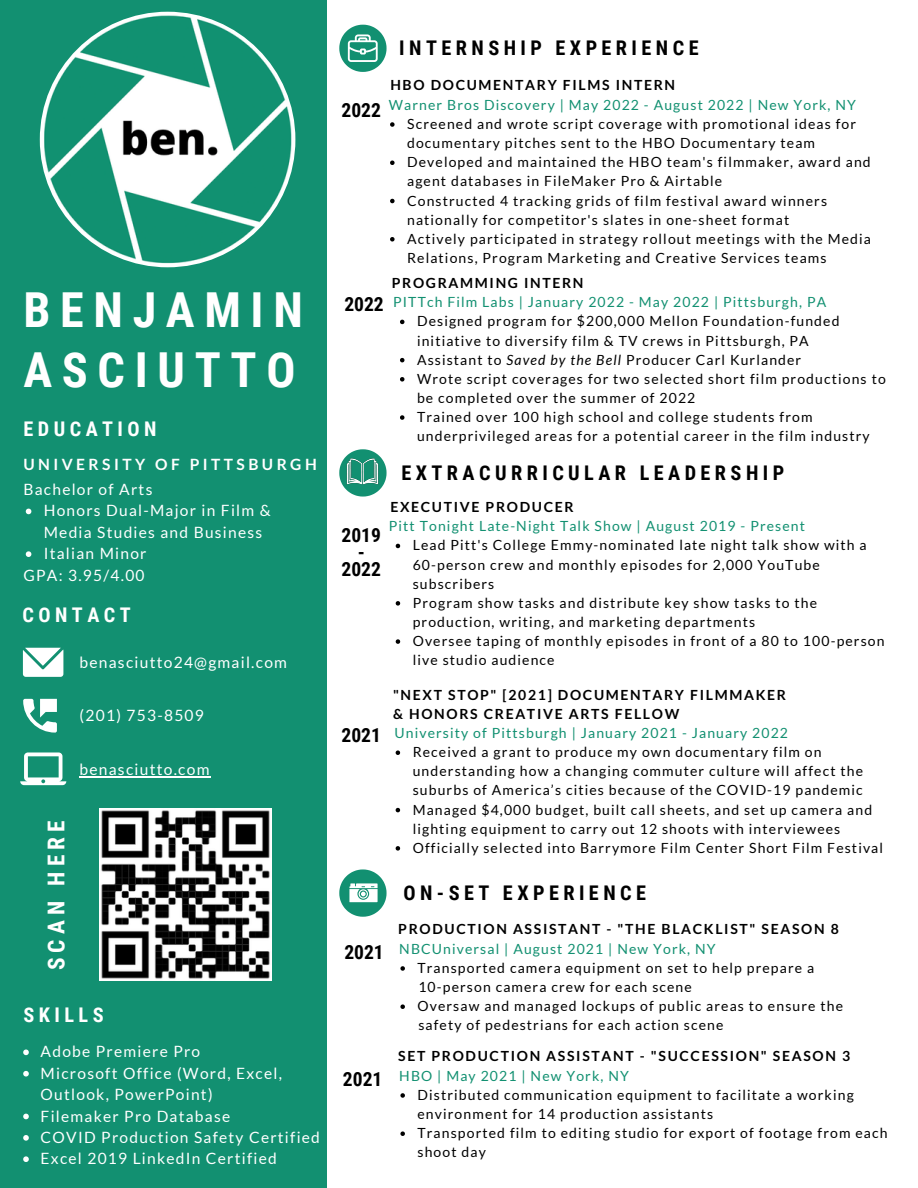
<style>
.page{position:relative;width:918px;height:1188px;background:#fff}
.page>*{position:absolute;margin:0;border:0;box-sizing:border-box;transform-origin:0 0}
.t1{font:700 48.3px/59.7px "Roboto Condensed";letter-spacing:.2em;color:#fff}
.t2{font:700 23.25px "Roboto Condensed";letter-spacing:.22em;color:#fff}
.t3{font:700 20.25px "Roboto Condensed";letter-spacing:.22em;color:#000}
.t4{font:700 20.25px "Roboto Condensed";letter-spacing:.22em;color:#fff}
.t5{font:700 19.5px/16.8px "Roboto Condensed";color:#000;text-align:center}
.t6{font:15.6px/21.3px "Lato";letter-spacing:.08em;color:#fff}
.t7{font:700 15.6px "Lato";letter-spacing:.22em;color:#fff}
.t8{font:13.95px/19.2px "Lato";letter-spacing:.08em;color:#000}
.t9{font:13.95px/19.2px "Lato";letter-spacing:.08em;color:#010101}
.t10{font:13.95px "Lato";letter-spacing:.08em;color:#129071}
.t11{font:700 13.95px/19.2px "Lato";letter-spacing:.12em;color:#000}
.s1{font-style:italic}
.s2{color:#000}
</style>
<div class="page">
<div style="left:0;top:0;width:327px;height:1188px;background:#129071"></div>
<img style="left:40px;top:12px;width:255px;height:255px;border-radius:50%">
<svg style="left:339px;top:25px;width:48px;height:47px"></svg>
<svg style="left:339px;top:869px;width:48px;height:48px"></svg>
<svg style="left:339px;top:449px;width:48px;height:48px"></svg>
<img style="left:342px;top:451px;width:42px;height:41px">
<svg style="left:23px;top:648px;width:40px;height:29px"></svg>
<svg style="left:20px;top:752px;width:46px;height:33px"></svg>
<svg style="left:23px;top:699px;width:34px;height:34px"></svg>
<img style="left:99px;top:808px;width:172px;height:172px">
<svg style="left:400px;top:966px;width:5px;height:5px"></svg>
<svg style="left:400px;top:1004px;width:5px;height:5px"></svg>
<svg style="left:26px;top:509px;width:5px;height:5px"></svg>
<svg style="left:26px;top:551px;width:5px;height:6px"></svg>
<hr style="left:80px;top:776px;width:131px;height:1px;background:#fff">
<svg style="left:390px;top:122px;width:5px;height:5px"></svg>
<svg style="left:390px;top:161px;width:5px;height:4px"></svg>
<svg style="left:390px;top:199px;width:5px;height:4px"></svg>
<svg style="left:390px;top:237px;width:5px;height:5px"></svg>
<svg style="left:400px;top:1093px;width:5px;height:5px"></svg>
<svg style="left:400px;top:1131px;width:5px;height:5px"></svg>
<svg style="left:400px;top:320px;width:4px;height:4px"></svg>
<svg style="left:400px;top:358px;width:4px;height:4px"></svg>
<svg style="left:400px;top:377px;width:4px;height:5px"></svg>
<svg style="left:400px;top:415px;width:4px;height:5px"></svg>
<svg style="left:23px;top:1050px;width:6px;height:5px"></svg>
<svg style="left:23px;top:1071px;width:6px;height:6px"></svg>
<svg style="left:23px;top:1114px;width:6px;height:5px"></svg>
<svg style="left:23px;top:1135px;width:6px;height:6px"></svg>
<svg style="left:23px;top:1156px;width:6px;height:6px"></svg>
<svg style="left:396px;top:750px;width:4px;height:5px"></svg>
<svg style="left:396px;top:808px;width:4px;height:4px"></svg>
<svg style="left:396px;top:846px;width:4px;height:5px"></svg>
<svg style="left:396px;top:544px;width:4px;height:4px"></svg>
<svg style="left:396px;top:601px;width:4px;height:5px"></svg>
<svg style="left:396px;top:639px;width:4px;height:5px"></svg>
<h1 class="t1" style="left:23px;top:281px;width:281px">BENJAMIN<br>ASCIUTTO</h1>
<h3 class="t4" style="left:23px;top:417px;width:135px">EDUCATION</h3>
<p class="t7" style="left:24px;top:455px;width:295px">UNIVERSITY OF PITTSBURGH</p>
<p class="t6" style="left:24px;top:478px;width:130px">Bachelor of Arts</p>
<p class="t6" style="left:44px;top:500px;width:228px">Honors Dual-Major in Film &amp;<br>Media Studies and Business<br>Italian Minor</p>
<p class="t6" style="left:24px;top:564px;width:123px">GPA: 3.95/4.00</p>
<h3 class="t4" style="left:22px;top:603px;width:110px">CONTACT</h3>
<p class="t6" style="left:80px;top:651px;width:209px">benasciutto24@gmail.com</p>
<p class="t6" style="left:80px;top:704px;width:126px">(201) 753-8509</p>
<p class="t6" style="left:80px;top:758px;width:131px">benasciutto.com</p>
<h2 class="t2" style="left:43px;top:970px;width:152px;rotate:-90deg">SCAN HERE</h2>
<h3 class="t4" style="left:24px;top:1003px;width:82px">SKILLS</h3>
<p class="t6" style="left:41px;top:1041px;width:281px">Adobe Premiere Pro<br>Microsoft Office (Word, Excel,<br>Outlook, PowerPoint)<br>Filemaker Pro Database<br>COVID Production Safety Certified<br>Excel 2019 LinkedIn Certified</p>
<h3 class="t3" style="left:399px;top:36px;width:301px">INTERNSHIP EXPERIENCE</h3>
<h3 class="t5" style="left:342px;top:102px;width:41px">2022</h3>
<p class="t11" style="left:390px;top:75px;width:286px">HBO DOCUMENTARY FILMS INTERN</p>
<p class="t10" style="left:389px;top:96px;width:469px">Warner Bros Discovery | May 2022 - August 2022 | New York, NY</p>
<p class="t9" style="left:407px;top:114px;width:465px">Screened and wrote script coverage with promotional ideas for documentary pitches sent to the HBO Documentary team Developed and maintained the HBO team's filmmaker, award and agent databases in FileMaker Pro &amp; Airtable<br>Constructed 4 tracking grids of film festival award winners nationally for competitor's slates in one-sheet format<br>Actively participated in strategy rollout meetings with the Media Relations, Program Marketing and Creative Services teams</p>
<p class="t11" style="left:392px;top:273px;width:193px">PROGRAMMING INTERN</p>
<h3 class="t5" style="left:344px;top:296px;width:41px">2022</h3>
<p class="t10" style="left:393px;top:294px;width:435px">PITTch Film Labs | January 2022 - May 2022 | Pittsburgh, PA</p>
<p class="t9" style="left:417px;top:311px;width:470px">Designed program for $200,000 Mellon Foundation-funded initiative to diversify film &amp; TV crews in Pittsburgh, PA<br>Assistant to <span class="s1">Saved by the Bell</span> Producer Carl Kurlander<br><span class="s2">Wrote script coverages for two selected short film productions to be completed over the summer of 2022</span></p>
<p class="t9" style="left:417px;top:407px;width:454px">Trained over 100 high school and college students from underprivileged areas for a potential career in the film industry</p>
<h3 class="t3" style="left:401px;top:461px;width:384px">EXTRACURRICULAR LEADERSHIP</h3>
<p class="t11" style="left:390px;top:497px;width:185px">EXECUTIVE PRODUCER</p>
<h3 class="t5" style="left:342px;top:527px;width:41px">2019 -<br>2022</h3>
<h3 class="t5" style="left:342px;top:727px;width:41px">2021</h3>
<p class="t10" style="left:389px;top:518px;width:418px">Pitt Tonight Late-Night Talk Show | August 2019 - Present</p>
<p class="t8" style="left:413px;top:535px;width:473px">Lead Pitt's College Emmy-nominated late night talk show with a 60-person crew and monthly episodes for 2,000 YouTube subscribers<br>Program show tasks and distribute key show tasks to the production, writing, and marketing departments<br>Oversee taping of monthly episodes in front of a 80 to 100-person live studio audience</p>
<p class="t11" style="left:393px;top:685px;width:394px">"NEXT STOP" [2021] DOCUMENTARY FILMMAKER &amp; HONORS CREATIVE ARTS FELLOW</p>
<p class="t10" style="left:395px;top:724px;width:395px">University of Pittsburgh | January 2021 - January 2022</p>
<p class="t8" style="left:413px;top:742px;width:472px">Received a grant to produce my own documentary film on understanding how a changing commuter culture will affect the suburbs of America’s cities because of the COVID-19 pandemic Managed $4,000 budget, built call sheets, and set up camera and lighting equipment to carry out 12 shoots with interviewees Officially selected into Barrymore Film Center Short Film Festival</p>
<h3 class="t5" style="left:344px;top:944px;width:41px">2021</h3>
<h3 class="t5" style="left:343px;top:1071px;width:41px">2021</h3>
<h3 class="t3" style="left:403px;top:882px;width:244px">ON-SET EXPERIENCE</h3>
<p class="t11" style="left:398px;top:919px;width:442px">PRODUCTION ASSISTANT - "THE BLACKLIST" SEASON 8</p>
<p class="t10" style="left:399px;top:940px;width:318px">NBCUniversal | August 2021 | New York, NY</p>
<p class="t8" style="left:418px;top:977px;width:275px">10-person camera crew for each scene</p>
<p class="t8" style="left:418px;top:1015px;width:306px">safety of pedestrians for each action scene</p>
<p class="t8" style="left:418px;top:958px;width:398px">Transported camera equipment on set to help prepare a</p>
<p class="t8" style="left:418px;top:996px;width:427px">Oversaw and managed lockups of public areas to ensure the</p>
<p class="t11" style="left:398px;top:1046px;width:453px">SET PRODUCTION ASSISTANT - "SUCCESSION" SEASON 3</p>
<p class="t10" style="left:399px;top:1067px;width:231px">HBO | May 2021 | New York, NY</p>
<p class="t8" style="left:418px;top:1085px;width:472px">Distributed communication equipment to facilitate a working environment for 14 production assistants<br>Transported film to editing studio for export of footage from each shoot day</p>
</div>
